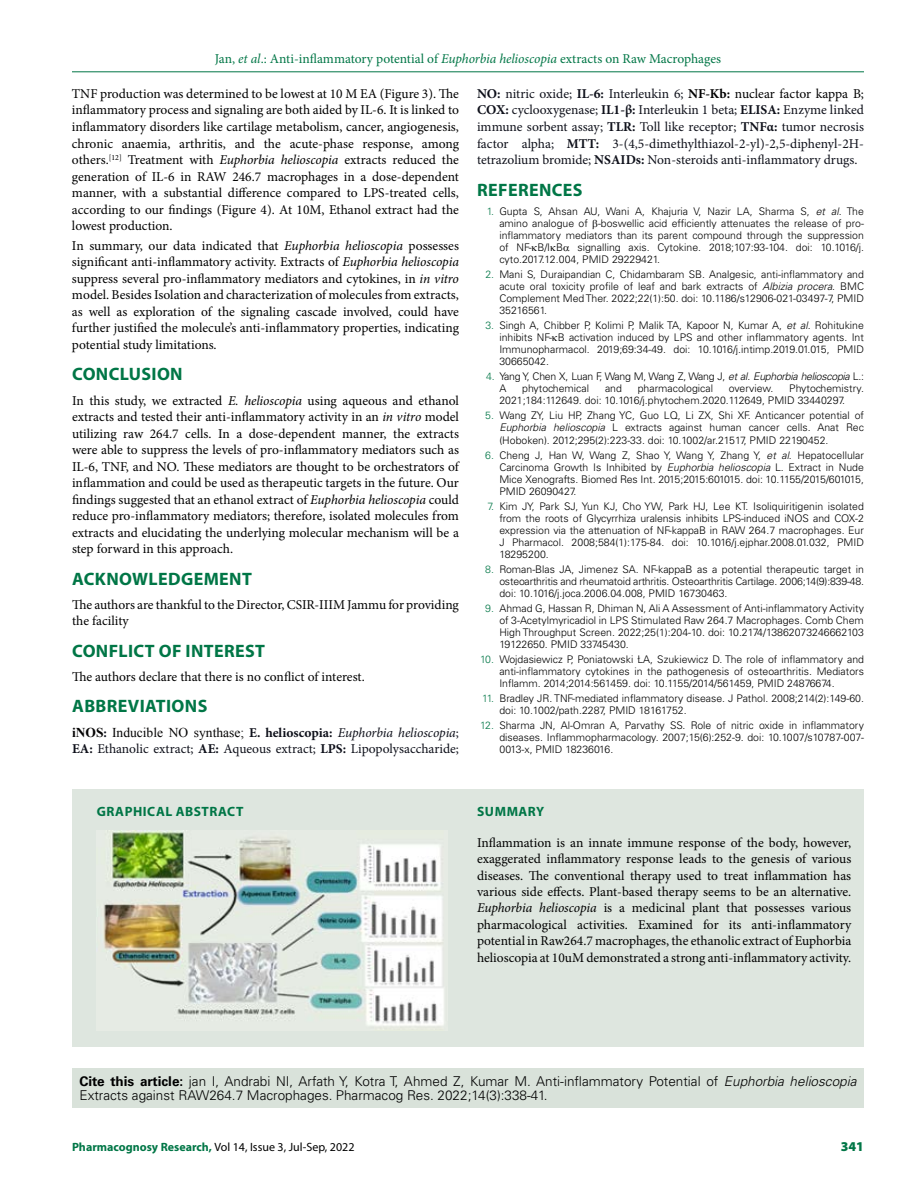
<style>
.page{position:relative;width:918px;height:1188px;background:#fff}
.page>*{position:absolute;margin:0;border:0;box-sizing:border-box;transform-origin:0 0}
.t1{font:700 18px "Myriad Pro";letter-spacing:.02em;color:#007646}
.t2{font:13.5px/16.5px "Minion Pro";color:#000;text-align:justify}
.t3{font:13.5px/16.5px "Minion Pro";color:#0e101a;text-align:justify}
.t4{font:300 13.5px/14.2px "Univers LT Std";color:#000}
.t5{font:13.5px "Minion Pro";letter-spacing:-.005em;color:#007646}
.t6{font:13.5px "Times New Roman";color:#050404}
.t7{font:700 13.5px "Myriad Pro";letter-spacing:.04em;color:#007646}
.t8{font:900 13.5px "Myriad Pro";color:#007646}
.t9{font:12px "Myriad Pro";color:#000}
.t10{font:300 10.5px/12px "Univers LT Std";color:#000;text-align:justify}
.t11{font:300 10.5px/12px "Univers LT Std";letter-spacing:-.025em;color:#000}
.s1{font-style:italic}
.s2{font-weight:700}
.s3{font-family:"Minion Pro";font-weight:700;color:#0e101a}
.s4{font-family:"Minion Pro";font-style:italic;color:#0e101a}
.s5{font-family:"Minion Pro";color:#0e101a}
.s6{font-weight:700;color:#000}
.s7{color:#000}
.s8{color:#007646}
.s9{font-weight:700;color:#007646}
</style>
<div class="page">
<hr style="left:72px;top:72px;width:792px;height:1px;background:#007646">
<div style="left:72px;top:1069px;width:792px;height:39px;background:#d9e2da"></div>
<div style="left:72px;top:789px;width:792px;height:258px;background:#dee6df"></div>
<img style="left:97px;top:830px;width:349px;height:200px">
<p class="t5" style="left:215px;top:50px;width:508px">Jan, <span class="s1">et al</span>.: Anti-inflammatory potential of <span class="s1">Euphorbia helioscopia</span> extracts on Raw Macrophages</p>
<p class="t2" style="left:72px;top:85px;width:389px">TNF production was determined to be lowest at 10 M EA (Figure 3). The inflammatory process and signaling are both aided by IL-6. It is linked to inflammatory disorders like cartilage metabolism, cancer, angiogenesis, chronic anaemia, arthritis, and the acute-phase response, among others.<sup>[12]</sup> Treatment with <span class="s1">Euphorbia helioscopia</span> extracts reduced the generation of IL-6 in RAW 246.7 macrophages in a dose-dependent manner, with a substantial difference compared to LPS-treated cells, according to our findings (Figure 4). At 10M, Ethanol extract had the lowest production.</p>
<p class="t2" style="left:72px;top:237px;width:389px">In summary, our data indicated that <span class="s1">Euphorbia helioscopia</span> possesses significant anti-inflammatory activity. Extracts of <span class="s1">Euphorbia helioscopia </span>suppress several pro-inflammatory mediators and cytokines, in <span class="s1">in vitro </span>model. Besides Isolation and characterization of molecules from extracts, as well as exploration of the signaling cascade involved, could have further justified the molecule’s anti-inflammatory properties, indicating potential study limitations.</p>
<h1 class="t1" style="left:72px;top:363px;width:112px">CONCLUSION</h1>
<p class="t2" style="left:72px;top:392px;width:389px">In this study, we extracted <span class="s1">E. helioscopia</span> using aqueous and ethanol extracts and tested their anti-inflammatory activity in an <span class="s1">in vitro</span> model utilizing raw 264.7 cells. In a dose-dependent manner, the extracts were able to suppress the levels of pro-inflammatory mediators such as IL-6, TNF, and NO. These mediators are thought to be orchestrators of inflammation and could be used as therapeutic targets in the future. Our findings suggested that an ethanol extract of <span class="s1">Euphorbia helioscopia</span> could reduce pro-inflammatory mediators; therefore, isolated molecules from extracts and elucidating the underlying molecular mechanism will be a step forward in this approach.</p>
<h1 class="t1" style="left:72px;top:567px;width:181px">ACKNOWLEDGEMENT</h1>
<p class="t2" style="left:72px;top:596px;width:388px">The authors are thankful to the Director, CSIR-IIIM Jammu for providing the facility</p>
<h1 class="t1" style="left:72px;top:639px;width:194px">CONFLICT OF INTEREST</h1>
<p class="t2" style="left:72px;top:668px;width:294px">The authors declare that there is no conflict of interest.</p>
<h1 class="t1" style="left:72px;top:695px;width:137px">ABBREVIATIONS</h1>
<p class="t6" style="left:72px;top:723px;width:389px"><span class="s2">iNOS</span><span class="s3">:</span> Inducible NO synthase; <span class="s3">E. helioscopia:</span> <span class="s4">Euphorbia helioscopia</span><span class="s5">;</span></p>
<p class="t3" style="left:72px;top:741px;width:389px"><span class="s2">EA:</span> Ethanolic extract; <span class="s2">AE:</span> Aqueous extract; <span class="s2">LPS:</span> Lipopolysaccharide;</p>
<p class="t3" style="left:477px;top:85px;width:389px"><span class="s2">NO:</span> nitric oxide; <span class="s2">IL-6:</span> Interleukin 6; <span class="s6">NF-Kb:</span> <span class="s7">nuclear factor kappa B; </span><span class="s2">COX:</span> cyclooxygenase; <span class="s2">IL1-β:</span> Interleukin 1 beta; <span class="s2">ELISA:</span> Enzyme linked immune sorbent assay; <span class="s2">TLR:</span> Toll like receptor; <span class="s2">TNFα:</span> tumor necrosis factor alpha; <span class="s2">MTT:</span> 3-(4,5-dimethylthiazol-2-yl)-2,5-diphenyl-2H&shy;tetrazolium bromide; <span class="s2">NSAIDs:</span> Non-steroids anti-inflammatory drugs.</p>
<h1 class="t1" style="left:477px;top:178px;width:107px">REFERENCES</h1>
<p class="t10" style="left:499px;top:205px;width:366px;text-indent:-13px"><span class="s8">1.</span> Gupta S, Ahsan AU, Wani A, Khajuria V, Nazir LA, Sharma S, <span class="s1">et al</span>. The amino analogue of -boswellic acid efficiently attenuates the release of pro&shy;inflammatory mediators than its parent compound through the suppression of NF- B/I B</p>
<p class="t10" style="left:499px;top:241px;width:366px;text-indent:78px">signalling axis. Cytokine. 2018;107:93-104. doi: 10.1016/j. cyto.2017.12.004, PMID 29229421.</p>
<p class="t10" style="left:499px;top:268px;width:366px;text-indent:-14px"><span class="s8">2.</span> Mani S, Duraipandian C, Chidambaram SB. Analgesic, anti-inflammatory and acute oral toxicity profile of leaf and bark extracts of <span class="s1">Albizia procera</span>. BMC Complement Med Ther. 2022;22(1):50. doi: 10.1186/s12906-021-03497-7, PMID 35216561.</p>
<p class="t10" style="left:499px;top:320px;width:366px;text-indent:-14px"><span class="s8">3.</span> Singh A, Chibber P, Kolimi P, Malik TA, Kapoor N, Kumar A, <span class="s1">et al</span>. Rohitukine inhibits NF- B activation induced by LPS and other inflammatory agents. Int Immunopharmacol. 2019;69:34-49. doi: 10.1016/j.intimp.2019.01.015, PMID 30665042.</p>
<p class="t11" style="left:499px;top:371px;width:366px;text-indent:-13px"><span class="s8">4.</span> Yang Y, Chen X, Luan F, Wang M, Wang Z, Wang J, <span class="s1">et al</span>. <span class="s1">Euphorbia helioscopia</span> L.:<br>A</p>
<p class="t10" style="left:499px;top:383px;width:366px;text-indent:290px">Phytochemistry.<br>2021;184:112649. doi: 10.1016/j.phytochem.2020.112649, PMID 33440297.</p>
<p class="t10" style="left:499px;top:410px;width:366px;text-indent:-14px"><span class="s8">5.</span> Wang ZY, Liu HP, Zhang YC, Guo LQ, Li ZX, Shi XF. Anticancer potential of <span class="s1">Euphorbia helioscopia</span> L extracts against human cancer cells. Anat Rec (Hoboken). 2012;295(2):223-33. doi: 10.1002/ar.21517, PMID 22190452.</p>
<p class="t10" style="left:499px;top:449px;width:366px;text-indent:-14px"><span class="s8">6.</span> Cheng J, Han W, Wang Z, Shao Y, Wang Y, Zhang Y, <span class="s1">et al</span>. Hepatocellular Carcinoma Growth Is Inhibited by <span class="s1">Euphorbia helioscopia</span> L. Extract in Nude Mice Xenografts. Biomed Res Int. 2015;2015:601015. doi: 10.1155/2015/601015, PMID 26090427.</p>
<p class="t10" style="left:499px;top:500px;width:366px;text-indent:-12px"><span class="s8">7.</span> Kim JY, Park SJ, Yun KJ, Cho YW, Park HJ, Lee KT. Isoliquiritigenin isolated from the roots of Glycyrrhiza uralensis inhibits LPS-induced iNOS and COX-2 expression via the attenuation of NF-kappaB in RAW 264.7 macrophages. Eur J Pharmacol. 2008;584(1):175-84. doi: 10.1016/j.ejphar.2008.01.032, PMID 18295200.</p>
<p class="t10" style="left:499px;top:563px;width:366px;text-indent:-14px"><span class="s8">8.</span> Roman-Blas JA, Jimenez SA. NF-kappaB as a potential therapeutic target in osteoarthritis and rheumatoid arthritis. Osteoarthritis Cartilage. 2006;14(9):839-48. doi: 10.1016/j.joca.2006.04.008, PMID 16730463.</p>
<p class="t10" style="left:499px;top:602px;width:366px;text-indent:-14px"><span class="s8">9.</span> Ahmad G, Hassan R, Dhiman N, Ali A Assessment of Anti-inflammatory Activity of 3-Acetylmyricadiol in LPS Stimulated Raw 264.7 Macrophages. Comb Chem High Throughput Screen. 2022;25(1):204-10. doi: 10.2174/13862073246662103<br>19122650. PMID 33745430.</p>
<p class="t10" style="left:499px;top:653px;width:366px;text-indent:-19px"><span class="s8">10.</span> Wojdasiewicz P, Poniatowski ŁA, Szukiewicz D. The role of inflammatory and anti-inflammatory cytokines in the pathogenesis of osteoarthritis. Mediators Inflamm. 2014;2014:561459. doi: 10.1155/2014/561459, PMID 24876674.</p>
<p class="t10" style="left:499px;top:692px;width:366px;text-indent:-17px"><span class="s8">11.</span> Bradley JR. TNF-mediated inflammatory disease. J Pathol. 2008;214(2):149-60. doi: 10.1002/path.2287, PMID 18161752.</p>
<p class="t10" style="left:499px;top:719px;width:366px;text-indent:-19px"><span class="s8">12.</span> Sharma JN, Al-Omran A, Parvathy SS. Role of nitric oxide in inflammatory diseases. Inflammopharmacology. 2007;15(6):252-9. doi: 10.1007/s10787-007- 0013-x, PMID 18236016.</p>
<p class="t10" style="left:522px;top:383px;width:68px">phytochemical</p>
<p class="t10" style="left:605px;top:383px;width:18px">and</p>
<p class="t10" style="left:638px;top:383px;width:77px">pharmacological</p>
<p class="t10" style="left:729px;top:383px;width:46px">overview.</p>
<p class="t7" style="left:97px;top:803px;width:148px">GRAPHICAL ABSTRACT</p>
<p class="t7" style="left:477px;top:803px;width:69px">SUMMARY</p>
<p class="t2" style="left:477px;top:834px;width:376px">Inflammation is an innate immune response of the body, however, exaggerated inflammatory response leads to the genesis of various diseases. The conventional therapy used to treat inflammation has various side effects. Plant-based therapy seems to be an alternative.<br><span class="s1">Euphorbia helioscopia</span> is a medicinal plant that possesses various pharmacological activities. Examined for its anti-inflammatory potential in Raw264.7 macrophages, the ethanolic extract of Euphorbia helioscopia at 10uM demonstrated a strong anti-inflammatory activity.</p>
<p class="t4" style="left:80px;top:1074px;width:778px"><span class="s2">Cite this article:</span> jan I, Andrabi NI, Arfath Y, Kotra T, Ahmed Z, Kumar M. Anti-inflammatory Potential of <span class="s1">Euphorbia helioscopia<br></span>Extracts against RAW264.7 Macrophages. Pharmacog Res. 2022;14(3):338-41.</p>
<p class="t9" style="left:72px;top:1139px;width:284px"><span class="s9">Pharmacognosy Research,</span> Vol 14, Issue 3, Jul-Sep, 2022</p>
<p class="t8" style="left:841px;top:1137px;width:25px">341</p>
</div>
